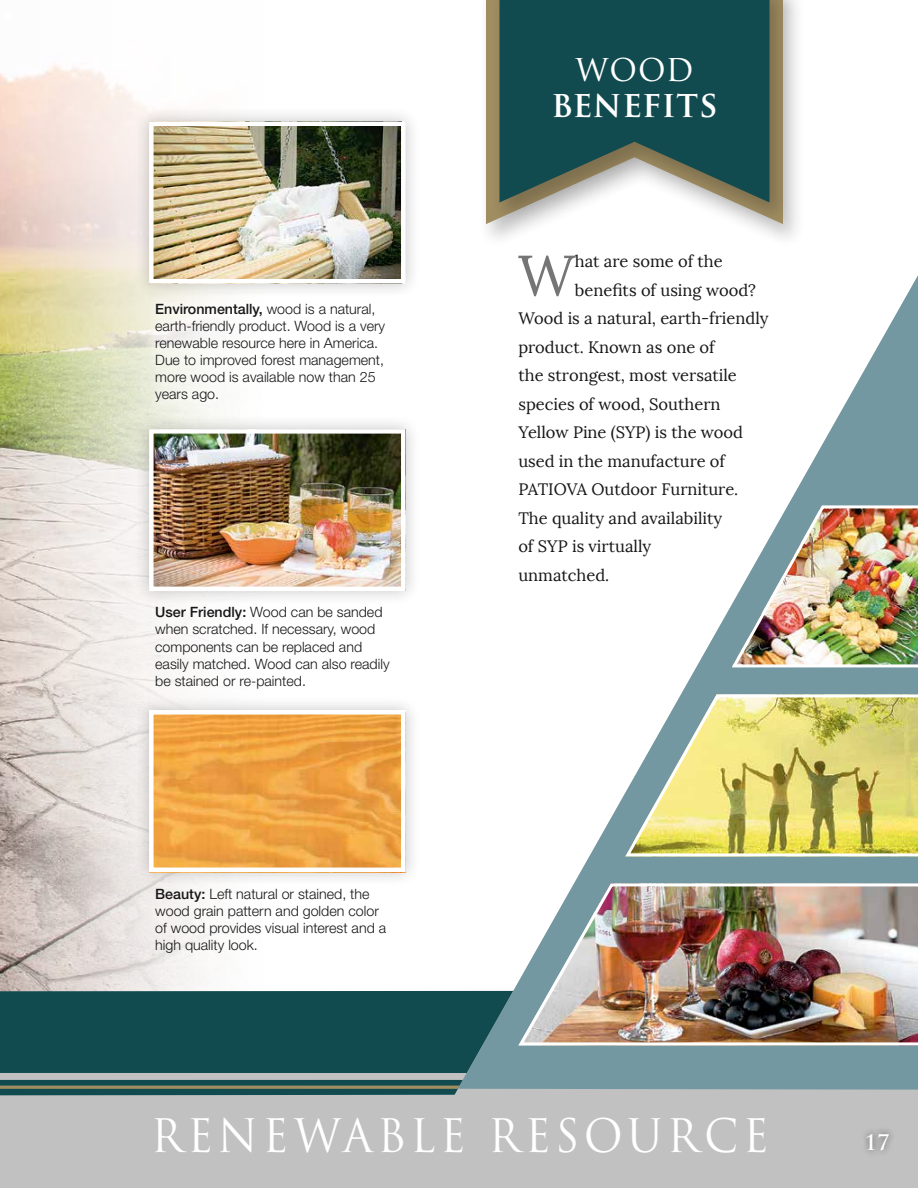
<style>
.page{position:relative;width:918px;height:1188px;background:#fff}
.page>*{position:absolute;margin:0;border:0;box-sizing:border-box;transform-origin:0 0}
.t1{font:57.15px "Lora";color:#757575}
.t2{font:45px "Trajan Pro";letter-spacing:.1em;color:#fff;scale:.95 1}
.t3{font:700 36px "Trajan Pro";letter-spacing:.005em;color:#fff;scale:.95 1}
.t4{font:36px "Trajan Pro";color:#fff;scale:.95 1}
.t5{font:700 21px "Trajan Pro";color:#fff}
.t6{font:16.5px "Lora";color:#171717}
.t7{font:300 14.25px/17.1px "Helvetica Neue LT Std";color:#171717}
.s1{font-weight:500}
</style>
<div class="page">
<img style="left:0;top:64px;width:218px;height:927px">
<div style="left:0;top:1095px;width:402px;height:93px;background:#c1c1c1"></div>
<div style="left:0;top:991px;width:402px;height:104px;background:#124b4f"></div>
<svg style="left:0;top:1073px;width:402px;height:7px;background:#bebfbf"></svg>
<svg style="left:0;top:1086px;width:402px;height:3px"></svg>
<div style="left:477px;top:0;width:328px;height:249px;background:#171717;opacity:.25"></div>
<div style="left:491px;top:0;width:301px;height:228px;background:#171717;opacity:.25"></div>
<svg style="left:500px;top:0;width:270px;height:202px;background:#2b5a5b"></svg>
<div style="left:134px;top:106px;width:287px;height:193px;background:#171717;opacity:.25"></div>
<img style="left:154px;top:127px;width:247px;height:152px">
<div style="left:149px;top:122px;width:257px;height:162px;border:4px solid #fff"></div>
<div style="left:134px;top:414px;width:287px;height:192px;background:#171717;opacity:.25"></div>
<img style="left:154px;top:434px;width:247px;height:152px">
<div style="left:149px;top:429px;width:257px;height:162px;border:4px solid #fff"></div>
<div style="left:134px;top:695px;width:287px;height:193px;background:#171717;opacity:.25"></div>
<img style="left:154px;top:715px;width:247px;height:152px">
<div style="left:149px;top:710px;width:257px;height:162px;border:4px solid #fff"></div>
<svg style="left:402px;top:276px;width:516px;height:912px;fill:#c1c1c1"></svg>
<svg style="left:458px;top:275px;width:460px;height:815px"></svg>
<img style="left:729px;top:503px;width:189px;height:166px">
<img style="left:623px;top:692px;width:295px;height:166px">
<img style="left:516px;top:881px;width:402px;height:166px">
<div style="left:144px;top:291px;width:253px;height:123px;background:#fff;opacity:.75"></div>
<div style="left:860px;top:1126px;width:36px;height:32px;background:#171717;opacity:.75"></div>
<p class="t7" style="left:155px;top:300px;width:231px"><span class="s1">Environmentally,</span> wood is a natural, earth-friendly product. Wood is a very renewable resource here in America.<br>Due to improved forest management, more wood is available now than 25 years ago.</p>
<p class="t7" style="left:155px;top:603px;width:236px"><span class="s1">User Friendly:</span> Wood can be sanded when scratched. If necessary, wood components can be replaced and easily matched. Wood can also readily be stained or re-painted.</p>
<p class="t7" style="left:155px;top:885px;width:232px"><span class="s1">Beauty:</span> Left natural or stained, the wood grain pattern and golden color of wood provides visual interest and a high quality look.</p>
<h3 class="t4" style="left:576px;top:45px;width:125px">wood</h3>
<h3 class="t3" style="left:551px;top:82px;width:176px">BENEFITS</h3>
<h1 class="t1" style="left:518px;top:240px;width:58px">W</h1>
<p class="t6" style="left:575px;top:251px;width:149px">hat are some of the</p>
<p class="t6" style="left:575px;top:280px;width:183px">benefits of using wood?</p>
<p class="t6" style="left:518px;top:308px;width:252px">Wood is a natural, earth-friendly</p>
<p class="t6" style="left:518px;top:337px;width:198px">product. Known as one of</p>
<p class="t6" style="left:518px;top:365px;width:220px">the strongest, most versatile</p>
<p class="t6" style="left:518px;top:394px;width:204px">species of wood, Southern</p>
<p class="t6" style="left:518px;top:422px;width:226px">Yellow Pine (SYP) is the wood</p>
<p class="t6" style="left:518px;top:451px;width:208px">used in the manufacture of</p>
<p class="t6" style="left:518px;top:479px;width:221px">PATIOVA Outdoor Furniture.</p>
<p class="t6" style="left:518px;top:508px;width:205px">The quality and availability</p>
<p class="t6" style="left:518px;top:536px;width:134px">of SYP is virtually</p>
<p class="t6" style="left:518px;top:565px;width:92px">unmatched.</p>
<h2 class="t2" style="left:151px;top:1107px;width:652px">RENEWABLE RESOURCE</h2>
<h3 class="t5" style="left:865px;top:1129px;width:27px">17</h3>
</div>
